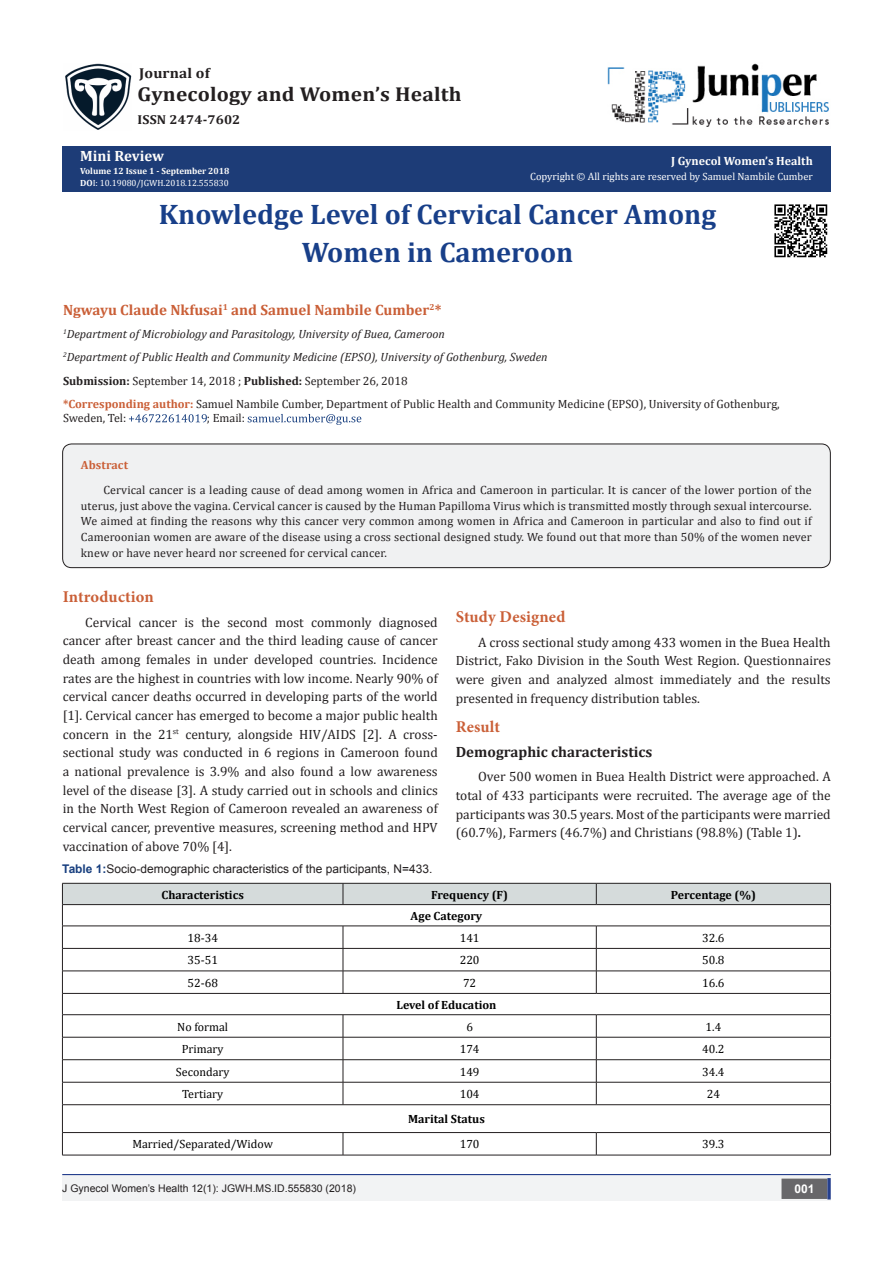
<style>
.page{position:relative;width:893px;height:1263px;background:#fff}
.page>*{position:absolute;margin:0;border:0;box-sizing:border-box;transform-origin:0 0}
.t1{font:700 28.35px/37.3px "Cambria";color:#183f89;text-align:center}
.t2{font:700 20.1px "Cambria";letter-spacing:.01em;color:#231f20;scale:1.06 1}
.t3{font:700 16.5px "Minion Pro";letter-spacing:.01em;color:#ca5f37}
.t4{font:700 15px "Cambria";color:#ca5f37}
.List_Paragraph{font:700 15px "Cambria";color:#231f20}
.t5{font:700 15px "Cambria";color:#fffefc}
.t6{font:700 14.4px "Cambria";letter-spacing:.01em;color:#231f20;scale:1.06 1}
.t7{font:13.5px/18.8px "Cambria";color:#231f20;text-align:justify}
.t8{font:700 12.9px "Cambria";letter-spacing:.01em;color:#231f20;scale:1.06 1}
.t9{font:12px/15.8px "Cambria";color:#231f20}
.t10{font:italic 12px "Cambria";color:#231f20}
.t11{font:12px "Cambria";color:#000}
.t12{font:700 12px "Cambria";color:#000}
.t13{font:12px "Arial";color:#231f20}
.t14{font:700 12px "Cambria";color:#fffefc}
.t15{font:700 12px "Cambria";letter-spacing:.01em;color:#ca5f37}
.t16{font:700 12px "Arial";color:#fff}
.t17{font:10.5px "Cambria";color:#fff}
.t18{font:10.5px "Arial";color:#231f20}
.t19{font:9px "Cambria";color:#fff}
.t20{font:700 9px "Cambria";color:#fffefc}
.s1{font-weight:700}
.s2{color:#fffefc}
.s3{font-weight:700;color:#ca5f37}
.s4{font-weight:700;color:#183f7f}
</style>
<div class="page">
<div style="left:62px;top:147px;width:769px;height:45px;background:#1d3c77"></div>
<div style="left:62px;top:1175px;width:441px;height:26px;background:#f2f3f4"></div>
<div style="left:503px;top:1175px;width:328px;height:26px;background:#f2f3f4"></div>
<div style="left:782px;top:1179px;width:45px;height:19px;background:#68676a"></div>
<div style="left:781px;top:1178px;width:46px;height:21px;border:2px solid #68676a"></div>
<svg style="left:827px;top:1178px;width:4px;height:21px"></svg>
<img style="left:65px;top:63px;width:66px;height:67px">
<img style="left:607px;top:63px;width:222px;height:64px">
<hr style="left:62px;top:1174px;width:769px;height:1px;background:#253f8e">
<svg style="left:129px;top:414px;width:78px;height:8px"></svg>
<svg style="left:248px;top:414px;width:113px;height:11px"></svg>
<div style="left:63px;top:444px;width:767px;height:124px;background:#f0f1f2;border-radius:9px"></div>
<div style="left:62px;top:444px;width:769px;height:124px;border:1px solid #231f20;border-radius:9px"></div>
<svg style="left:62px;top:883px;width:769px;height:272px"></svg>
<hr style="left:62px;top:1155px;width:281px;height:1px;background:#231f20">
<hr style="left:343px;top:1155px;width:253px;height:1px;background:#231f20">
<hr style="left:596px;top:1155px;width:235px;height:1px;background:#231f20">
<img style="left:774px;top:204px;width:54px;height:54px">
<p class="t6" style="left:139px;top:63px;width:68px">Journal of</p>
<p class="t2" style="left:138px;top:80px;width:307px">Gynecology and Women’s Health</p>
<p class="t8" style="left:138px;top:110px;width:98px">ISSN 2474-7602</p>
<p class="t5" style="left:80px;top:146px;width:85px">Mini Review</p>
<p class="t20" style="left:80px;top:164px;width:151px">Volume 12 Issue 1 - September 2018</p>
<p class="t19" style="left:80px;top:178px;width:150px"><span class="s1">DO</span>I: 10.19080/JGWH.2018.12.555830</p>
<p class="t14" style="left:671px;top:152px;width:143px">J Gynecol Women’s Health</p>
<p class="t17" style="left:530px;top:171px;width:284px">Copyright © All rights are reserved by <span class="s2">Samuel Nambile Cumber</span></p>
<p class="t1" style="left:159px;top:195px;width:559px">Knowledge Level of Cervical Cancer Among<br>Women in Cameroon</p>
<p class="t4" style="left:63px;top:299px;width:380px">Ngwayu Claude Nkfusai<sup>1</sup> and Samuel Nambile Cumber<sup>2</sup>*</p>
<p class="t10" style="left:63px;top:325px;width:383px"><sup>1</sup>Department of Microbiology and Parasitology, University of Buea, Cameroon</p>
<p class="t10" style="left:63px;top:349px;width:486px"><sup>2</sup>Department of Public Health and Community Medicine (EPSO), University of Gothenburg, Sweden</p>
<p class="t9" style="left:63px;top:373px;width:346px"><span class="s1">Submission:</span> September 14, 2018 ; <span class="s1">Published:</span> September 26, 2018</p>
<p class="t9" style="left:63px;top:397px;width:718px;line-height:14.4px"><span class="s3">*Corresponding author:</span> Samuel Nambile Cumber, Department of Public Health and Community Medicine (EPSO), University of Gothenburg,<br>Sweden, Tel:</p>
<p class="t9" style="left:207px;top:410px;width:40px">; Email:</p>
<p class="t15" style="left:81px;top:457px;width:49px">Abstract</p>
<p class="t9" style="left:81px;top:482px;width:732px;text-align:justify;text-indent:22px">Cervical cancer is a leading cause of dead among women in Africa and Cameroon in particular. It is cancer of the lower portion of the uterus, just above the vagina. Cervical cancer is caused by the Human Papilloma Virus which is transmitted mostly through sexual intercourse.<br>We aimed at finding the reasons why this cancer very common among women in Africa and Cameroon in particular and also to find out if Cameroonian women are aware of the disease using a cross sectional designed study. We found out that more than 50% of the women never knew or have never heard nor screened for cervical cancer.</p>
<p class="t3" style="left:63px;top:585px;width:93px">Introduction</p>
<p class="t7" style="left:63px;top:613px;width:377px;text-indent:22px">Cervical cancer is the second most commonly diagnosed cancer after breast cancer and the third leading cause of cancer death among females in under developed countries. Incidence rates are the highest in countries with low income. Nearly 90% of cervical cancer deaths occurred in developing parts of the world [1]. Cervical cancer has emerged to become a major public health concern in the 21<sup>st</sup> century, alongside HIV/AIDS [2]. A cross&shy;sectional study was conducted in 6 regions in Cameroon found a national prevalence is 3.9% and also found a low awareness level of the disease [3]. A study carried out in schools and clinics in the North West Region of Cameroon revealed an awareness of cervical cancer, preventive measures, screening method and HPV vaccination of above 70% [4].</p>
<p class="t3" style="left:456px;top:605px;width:111px">Study Designed</p>
<p class="t7" style="left:456px;top:633px;width:377px;text-indent:22px">A cross sectional study among 433 women in the Buea Health District, Fako Division in the South West Region. Questionnaires were given and analyzed almost immediately and the results presented in frequency distribution tables.</p>
<p class="t3" style="left:456px;top:715px;width:46px">Result</p>
<p class="List_Paragraph" style="left:456px;top:741px;width:198px">Demographic characteristics</p>
<p class="t7" style="left:456px;top:767px;width:376px;text-indent:22px">Over 500 women in Buea Health District were approached. A total of 433 participants were recruited. The average age of the participants was 30.5 years. Most of the participants were married (60.7%), Farmers (46.7%) and Christians (98.8%) (Table 1)<span class="s1">.</span></p>
<p class="t13" style="left:62px;top:860px;width:372px"><span class="s4">Table 1:</span>Socio-demographic characteristics of the participants, N=433.</p>
<p class="t12" style="left:162px;top:886px;width:84px">Characteristics</p>
<p class="t12" style="left:431px;top:886px;width:78px">Frequency (F)</p>
<p class="t12" style="left:671px;top:886px;width:87px">Percentage (%)</p>
<p class="t12" style="left:411px;top:907px;width:73px">Age Category</p>
<p class="t11" style="left:187px;top:931px;width:32px">18-34</p>
<p class="t11" style="left:460px;top:931px;width:21px">141</p>
<p class="t11" style="left:702px;top:931px;width:24px">32.6</p>
<p class="t11" style="left:187px;top:953px;width:32px">35-51</p>
<p class="t11" style="left:460px;top:953px;width:21px">220</p>
<p class="t11" style="left:702px;top:953px;width:24px">50.8</p>
<p class="t11" style="left:187px;top:976px;width:32px">52-68</p>
<p class="t11" style="left:463px;top:976px;width:15px">72</p>
<p class="t11" style="left:702px;top:976px;width:24px">16.6</p>
<p class="t12" style="left:396px;top:996px;width:101px">Level of Education</p>
<p class="t11" style="left:177px;top:1019px;width:52px">No formal</p>
<p class="t11" style="left:466px;top:1019px;width:8px">6</p>
<p class="t11" style="left:706px;top:1019px;width:17px">1.4</p>
<p class="t11" style="left:182px;top:1042px;width:43px">Primary</p>
<p class="t11" style="left:460px;top:1042px;width:21px">174</p>
<p class="t11" style="left:702px;top:1042px;width:24px">40.2</p>
<p class="t11" style="left:176px;top:1064px;width:55px">Secondary</p>
<p class="t11" style="left:460px;top:1064px;width:21px">149</p>
<p class="t11" style="left:702px;top:1064px;width:24px">34.4</p>
<p class="t11" style="left:182px;top:1087px;width:43px">Tertiary</p>
<p class="t11" style="left:460px;top:1087px;width:21px">104</p>
<p class="t11" style="left:707px;top:1087px;width:15px">24</p>
<p class="t12" style="left:408px;top:1111px;width:78px">Marital Status</p>
<p class="t11" style="left:132px;top:1137px;width:142px">Married/Separated/Widow</p>
<p class="t11" style="left:460px;top:1137px;width:21px">170</p>
<p class="t11" style="left:702px;top:1137px;width:24px">39.3</p>
<p class="t18" style="left:62px;top:1181px;width:295px">J Gynecol Women’s Health 12(1): JGWH.MS.ID.555830 (2018)</p>
<p class="t16" style="left:794px;top:1181px;width:22px">001</p>
</div>
